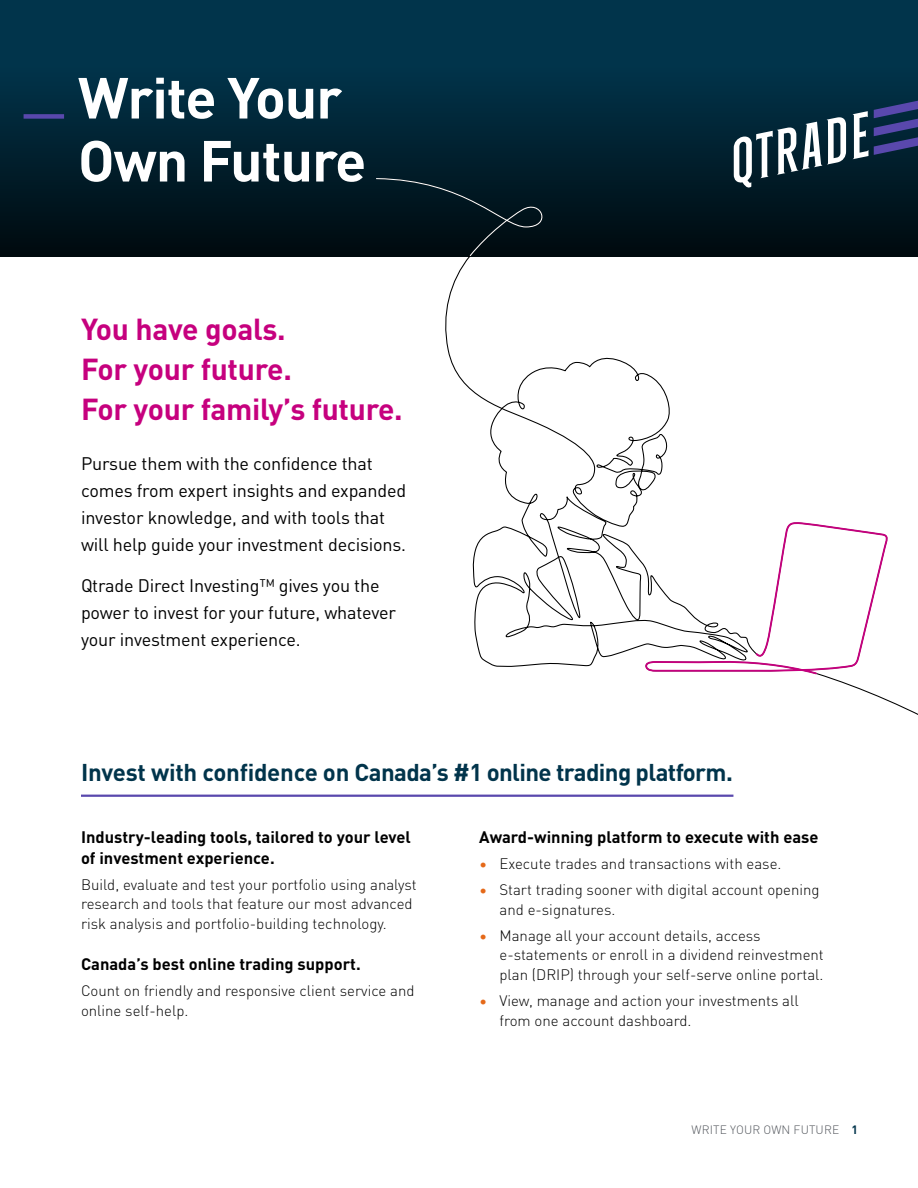
<style>
.page{position:relative;width:918px;height:1188px;background:#fff}
.page>*{position:absolute;margin:0;border:0;box-sizing:border-box;transform-origin:0 0}
.Title_1{font:700 57px/63px "DIN Pro";letter-spacing:-.02em;color:#fff}
.call_out_header{font:700 30px "DIN Pro";letter-spacing:-.01em;color:#c6007e}
.Header2{font:700 24px "DIN Pro";letter-spacing:-.025em;color:#01344b}
.call_out_body_copy{font:18px/27px "DIN Pro";letter-spacing:-.01em;color:#000}
.Header3{font:700 16.5px/21px "DIN Pro";color:#000}
.Body_copy{font:300 15px/19.5px "DIN Pro";color:#000}
.t1{font:300 12px "DIN Pro";letter-spacing:.01em;color:#55595f}
.s1{color:#e56919}
.s2{font-weight:700;color:#01344b}
</style>
<div class="page">
<div style="left:0;top:0;width:918px;height:256px;background:linear-gradient(to bottom,#013c57,#000d12)"></div>
<svg style="left:375px;top:178px;width:543px;height:619px"></svg>
<svg style="left:644px;top:521px;width:245px;height:155px"></svg>
<svg style="left:375px;top:178px;width:178px;height:79px;background:#05171f"></svg>
<div style="left:24px;top:114px;width:40px;height:5px;background:#5948ad"></div>
<svg style="left:853px;top:111px;width:15px;height:48px"></svg>
<svg style="left:734px;top:116px;width:112px;height:72px"></svg>
<svg style="left:874px;top:101px;width:44px;height:54px;background:#29356d"></svg>
<hr style="left:81px;top:795px;width:652px;height:2px;background:#5948ad">
<h1 class="Title_1" style="left:78px;top:63px;width:290px">Write Your<br>Own Future</h1>
<h1 class="call_out_header" style="left:81px;top:306px;width:206px">You have goals.</h1>
<h1 class="call_out_header" style="left:81px;top:346px;width:212px">For your future.</h1>
<h1 class="call_out_header" style="left:81px;top:386px;width:323px">For your family’s future.</h1>
<p class="call_out_body_copy" style="left:81px;top:449px;width:327px">Pursue them with the confidence that comes from expert insights and expanded investor knowledge, and with tools that will help guide your investment decisions.</p>
<p class="call_out_body_copy" style="left:81px;top:571px;width:317px">Qtrade Direct Investing™ gives you the power to invest for your future, whatever your investment experience.</p>
<h2 class="Header2" style="left:81px;top:754px;width:653px">Invest with confidence on Canada’s #1 online trading platform.</h2>
<h3 class="Header3" style="left:81px;top:825px;width:331px">Industry-leading tools, tailored to your level of investment experience.</h3>
<p class="Body_copy" style="left:81px;top:874px;width:337px">Build, evaluate and test your portfolio using analyst research and tools that feature our most advanced risk analysis and portfolio-building technology.</p>
<h3 class="Header3" style="left:81px;top:953px;width:281px">Canada’s best online trading support.</h3>
<p class="Body_copy" style="left:81px;top:980px;width:335px">Count on friendly and responsive client service and online self-help.</p>
<h3 class="Header3" style="left:479px;top:825px;width:341px">Award-winning platform to execute with ease</h3>
<p class="Body_copy" style="left:479px;top:853px;width:304px"><span class="s1">•</span> Execute trades and transactions with ease.</p>
<p class="Body_copy" style="left:500px;top:879px;width:322px;text-indent:-20px"><span class="s1">•</span> Start trading sooner with digital account opening and e-signatures.</p>
<p class="Body_copy" style="left:500px;top:925px;width:326px;text-indent:-20px"><span class="s1">•</span> Manage all your account details, access e-statements or enroll in a dividend reinvestment plan (DRI P) through your self-serve online portal.</p>
<p class="Body_copy" style="left:500px;top:990px;width:301px;text-indent:-20px"><span class="s1">•</span> View, manage and action your investments all from one account dashboard.</p>
<p class="t1" style="left:692px;top:1121px;width:168px">Write Your Own Future <span class="s2">1</span></p>
</div>
